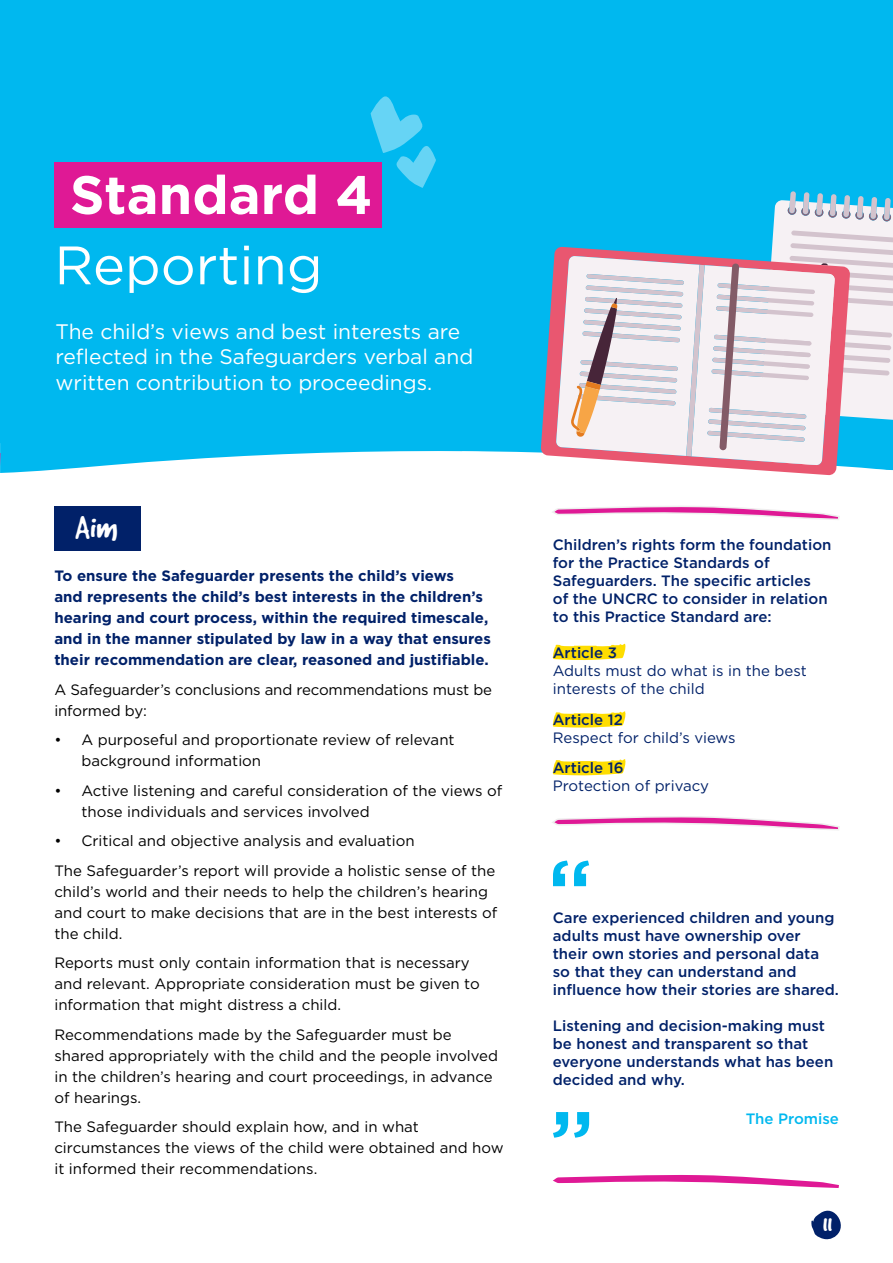
<style>
.page{position:relative;width:893px;height:1263px;background:#fff}
.page>*{position:absolute;margin:0;border:0;box-sizing:border-box;transform-origin:0 0}
.t1{font:54px "Gotham";color:#fff}
.t2{font:700 54px "Gotham";color:#fff}
.t3{font:36px "Good Dog";color:#fff}
.t4{font:27px "Good Dog";color:#fff}
.t5{font:21px/25.2px "Gotham";color:#fff}
.t6{font:15px/21px "Gotham";color:#000}
.t7{font:500 15px/18px "Gotham";color:#012169}
.t8{font:700 15px/21px "Gotham";color:#012169}
.t9{font:15px/18px "Gotham";color:#012169}
.t10{font:500 15px "Gotham";color:#00b8ef}
</style>
<div class="page">
<svg style="left:1px;top:457px;width:224px;height:16px"></svg>
<div style="left:0;top:0;width:893px;height:457px;background:#00b8ef"></div>
<svg style="left:0;top:409px;width:1px;height:64px"></svg>
<svg style="left:462px;top:451px;width:431px;height:25px"></svg>
<svg style="left:553px;top:759px;width:72px;height:16px"></svg>
<svg style="left:553px;top:711px;width:72px;height:17px"></svg>
<svg style="left:553px;top:644px;width:72px;height:16px"></svg>
<svg style="left:553px;top:860px;width:36px;height:26px"></svg>
<svg style="left:553px;top:1112px;width:36px;height:26px"></svg>
<div style="left:54px;top:162px;width:328px;height:66px;background:#df1995"></div>
<svg style="left:370px;top:92px;width:67px;height:96px"></svg>
<svg style="left:552px;top:506px;width:288px;height:14px"></svg>
<div style="left:54px;top:506px;width:86px;height:45px;background:#012169"></div>
<svg style="left:552px;top:816px;width:288px;height:14px"></svg>
<svg style="left:553px;top:1174px;width:286px;height:14px"></svg>
<svg style="left:541px;top:247px;width:309px;height:228px"></svg>
<svg style="left:556px;top:191px;width:337px;height:274px"></svg>
<svg style="left:811px;top:1210px;width:30px;height:30px"></svg>
<h1 class="t2" style="left:70px;top:159px;width:304px">Standard 4</h1>
<h1 class="t1" style="left:54px;top:231px;width:270px">Reporting</h1>
<h3 class="t5" style="left:56px;top:319px;width:419px">The child’s views and best interests are reflected in the Safeguarders verbal and written contribution to proceedings.</h3>
<h2 class="t3" style="left:75px;top:509px;width:44px">Aim</h2>
<p class="t8" style="left:54px;top:565px;width:438px">To ensure the Safeguarder presents the child’s views<br>and represents the child’s best interests in the children’s hearing and court process, within the required timescale, and in the manner stipulated by law in a way that ensures their recommendation are clear, reasoned and justifiable.</p>
<p class="t6" style="left:54px;top:678px;width:439px">A Safeguarder’s conclusions and recommendations must be informed by:</p>
<p class="t6" style="left:81px;top:729px;width:375px;text-indent:-27px">• A purposeful and proportionate review of relevant background information</p>
<p class="t6" style="left:81px;top:779px;width:422px;text-indent:-27px">• Active listening and careful consideration of the views of those individuals and services involved</p>
<p class="t6" style="left:54px;top:826px;width:442px;line-height:29.5px">• Critical and objective analysis and evaluation<br>The Safeguarder’s report will provide a holistic sense of the</p>
<p class="t6" style="left:54px;top:880px;width:444px">child’s world and their needs to help the children’s hearing and court to make decisions that are in the best interests of the child.</p>
<p class="t6" style="left:54px;top:952px;width:427px">Reports must only contain information that is necessary and relevant. Appropriate consideration must be given to information that might distress a child.</p>
<p class="t6" style="left:54px;top:1023px;width:445px">Recommendations made by the Safeguarder must be shared appropriately with the child and the people involved in the children’s hearing and court proceedings, in advance of hearings.</p>
<p class="t6" style="left:54px;top:1116px;width:451px">The Safeguarder should explain how, and in what circumstances the views of the child were obtained and how it informed their recommendations.</p>
<p class="t7" style="left:553px;top:535px;width:280px">Children’s rights form the foundation for the Practice Standards of Safeguarders. The specific articles<br>of the UNCRC to consider in relation to this Practice Standard are:</p>
<p class="t7" style="left:553px;top:643px;width:66px">Article 3</p>
<p class="t9" style="left:553px;top:661px;width:255px">Adults must do what is in the best interests of the child</p>
<p class="t7" style="left:553px;top:710px;width:72px">Article 12</p>
<p class="t9" style="left:553px;top:728px;width:184px">Respect for child’s views</p>
<p class="t7" style="left:553px;top:759px;width:72px">Article 16</p>
<p class="t9" style="left:553px;top:777px;width:158px">Protection of privacy</p>
<p class="t7" style="left:553px;top:909px;width:288px">Care experienced children and young adults must have ownership over their own stories and personal data so that they can understand and influence how their stories are shared.</p>
<p class="t7" style="left:553px;top:1017px;width:282px">Listening and decision-making must be honest and transparent so that everyone understands what has been decided and why.</p>
<p class="t10" style="left:746px;top:1109px;width:95px">The Promise</p>
<h3 class="t4" style="left:823px;top:1209px;width:10px">11</h3>
</div>
